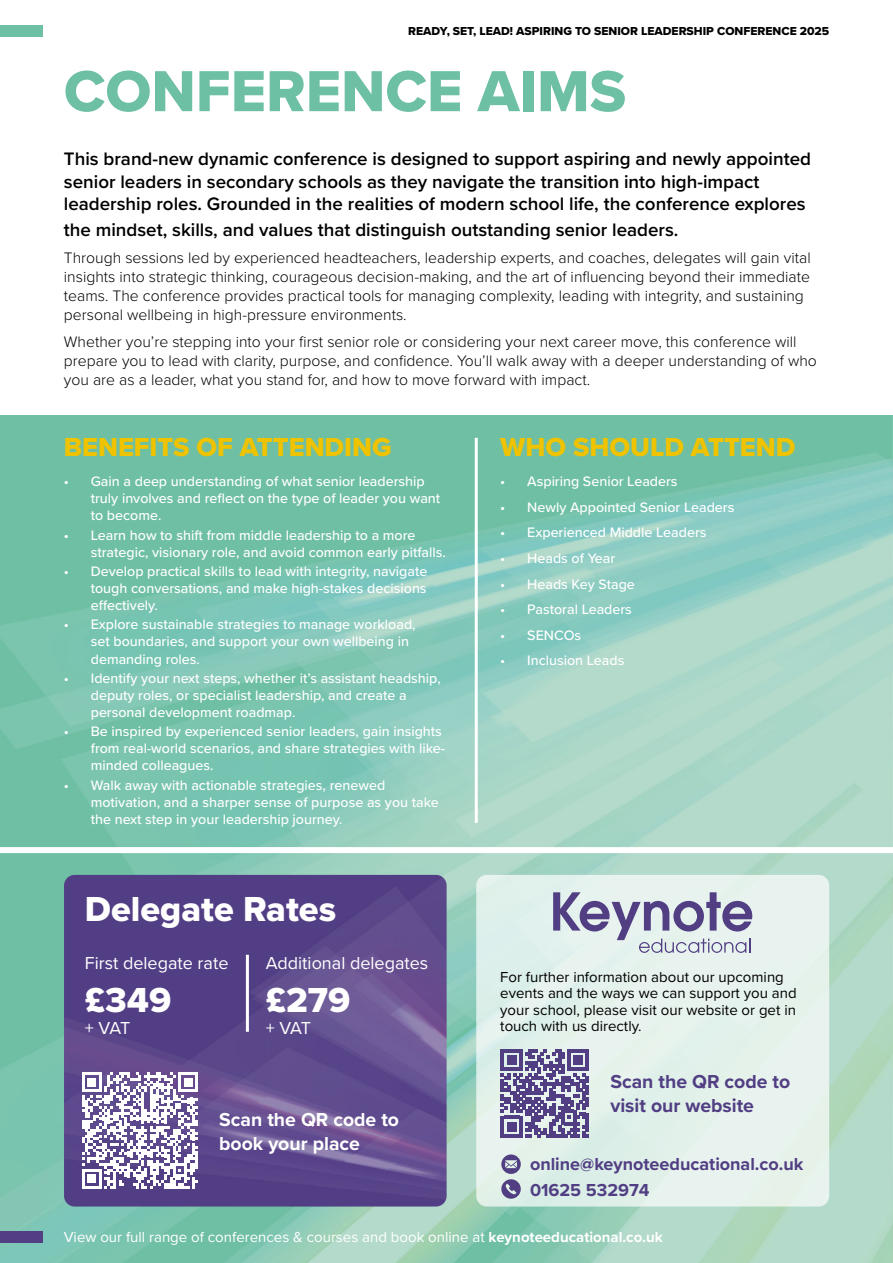
<style>
.page{position:relative;width:893px;height:1263px;background:#fff}
.page>*{position:absolute;margin:0;border:0;box-sizing:border-box;transform-origin:0 0}
.t1{font:60px "Proxima Nova Extrabld";color:#6ec0a5}
.t2{font:36px "Proxima Nova Extrabld";color:#fff}
.t3{font:27px "Proxima Nova Extrabld";color:#efc300}
.t4{font:700 19.5px/23.4px "Proxima Nova";color:#513e83}
.t5{font:700 19.5px/23.4px "Proxima Nova";color:#fff}
.t6{font:600 18.75px/22.5px "Proxima Nova";color:#000}
.t7{font:18px "Proxima Nova";color:#fff}
.t8{font:700 18px/25.8px "Proxima Nova";color:#513e83}
.t9{font:300 15.75px/18.9px "Proxima Nova";color:#000}
.t10{font:15px/16.5px "Proxima Nova";color:#000}
.t11{font:15px "Proxima Nova";color:#fff}
.t12{font:500 14.25px/17.1px "Proxima Nova";color:#fff}
.t13{font:12px "Proxima Nova Extrabld";color:#000}
.s1{font-weight:700}
</style>
<div class="page">
<img style="left:0;top:415px;width:893px;height:848px">
<div style="left:0;top:26px;width:43px;height:11px;background:#6ec0a5"></div>
<hr style="left:475px;top:438px;width:3px;height:385px;background:#fff">
<div style="left:0;top:847px;width:893px;height:6px;background:#fff"></div>
<div style="left:476px;top:875px;width:353px;height:331px;background:#e6f2ec;border-radius:11px"></div>
<img style="left:64px;top:875px;width:383px;height:331px">
<svg style="left:82px;top:1072px;width:116px;height:116px"></svg>
<hr style="left:246px;top:955px;width:3px;height:77px;background:#fff">
<svg style="left:501px;top:1049px;width:88px;height:88px"></svg>
<svg style="left:501px;top:1154px;width:20px;height:45px"></svg>
<svg style="left:553px;top:892px;width:199px;height:61px"></svg>
<div style="left:0;top:1231px;width:43px;height:11px;background:#513e83"></div>
<p class="t13" style="left:408px;top:22px;width:423px">READY, SET, LEAD! ASPIRING TO SENIOR LEADERSHIP CONFERENCE 2025</p>
<h1 class="t1" style="left:64px;top:46px;width:564px">CONFERENCE AIMS</h1>
<p class="t6" style="left:64px;top:147px;width:749px">This brand-new dynamic conference is designed to support aspiring and newly appointed senior leaders in secondary schools as they navigate the transition into high-impact leadership roles. Grounded in the realities of modern school life, the conference explores</p>
<h3 class="t6" style="left:64px;top:217px;width:616px">the mindset, skills, and values that distinguish outstanding senior leaders.</h3>
<p class="t9" style="left:64px;top:247px;width:748px">Through sessions led by experienced headteachers, leadership experts, and coaches, delegates will gain vital insights into strategic thinking, courageous decision-making, and the art of influencing beyond their immediate teams. The conference provides practical tools for managing complexity, leading with integrity, and sustaining personal wellbeing in high-pressure environments.</p>
<p class="t9" style="left:64px;top:331px;width:754px">Whether you’re stepping into your first senior role or considering your next career move, this conference will prepare you to lead with clarity, purpose, and confidence. You’ll walk away with a deeper understanding of who you are as a leader, what you stand for, and how to move forward with impact.</p>
<h3 class="t3" style="left:64px;top:427px;width:329px">BENEFITS OF ATTENDING</h3>
<p class="t12" style="left:91px;top:472px;width:351px;text-indent:-27px">• Gain a deep understanding of what senior leadership truly involves and reflect on the type of leader you want to become.</p>
<p class="t12" style="left:91px;top:526px;width:357px;text-indent:-27px">• Learn how to shift from middle leadership to a more strategic, visionary role, and avoid common early pitfalls.</p>
<p class="t12" style="left:91px;top:562px;width:338px;text-align:justify;text-indent:-27px">• Develop practical skills to lead with integrity, navigate tough conversations, and make high-stakes decisions effectively.</p>
<p class="t12" style="left:91px;top:615px;width:326px;text-indent:-27px">• Explore sustainable strategies to manage workload, set boundaries, and support your own wellbeing in demanding roles.</p>
<p class="t12" style="left:91px;top:669px;width:351px;text-indent:-27px">• Identify your next steps, whether it’s assistant headship, deputy roles, or specialist leadership, and create a personal development roadmap.</p>
<p class="t12" style="left:91px;top:722px;width:356px;text-indent:-27px">• Be inspired by experienced senior leaders, gain insights from real-world scenarios, and share strategies with like&shy;minded colleagues.</p>
<p class="t12" style="left:91px;top:776px;width:349px;text-indent:-27px">• Walk away with actionable strategies, renewed motivation, and a sharper sense of purpose as you take the next step in your leadership journey.</p>
<h2 class="t2" style="left:85px;top:882px;width:253px">Delegate Rates</h2>
<p class="t7" style="left:85px;top:949px;width:145px">First delegate rate</p>
<h2 class="t2" style="left:85px;top:973px;width:88px">£349</h2>
<p class="t7" style="left:85px;top:1014px;width:47px">+ VAT</p>
<p class="t7" style="left:266px;top:949px;width:164px">Additional delegates</p>
<h2 class="t2" style="left:266px;top:973px;width:86px">£279</h2>
<p class="t7" style="left:266px;top:1014px;width:47px">+ VAT</p>
<h3 class="t5" style="left:219px;top:1108px;width:181px">Scan the QR code to book your place</h3>
<h3 class="t3" style="left:500px;top:427px;width:297px">WHO SHOULD ATTEND</h3>
<p class="t12" style="left:500px;top:472px;width:179px">• Aspiring Senior Leaders</p>
<p class="t12" style="left:500px;top:498px;width:236px">• Newly Appointed Senior Leaders</p>
<p class="t12" style="left:500px;top:523px;width:208px">• Experienced Middle Leaders</p>
<p class="t12" style="left:500px;top:549px;width:116px">• Heads of Year</p>
<p class="t12" style="left:500px;top:575px;width:136px">• Heads Key Stage</p>
<p class="t12" style="left:500px;top:600px;width:133px">• Pastoral Leaders</p>
<p class="t12" style="left:500px;top:626px;width:82px">• SENCOs</p>
<p class="t12" style="left:500px;top:651px;width:126px">• Inclusion Leads</p>
<p class="t10" style="left:500px;top:968px;width:298px">For further information about our upcoming events and the ways we can support you and your school, please visit our website or get in touch with us directly.</p>
<h3 class="t4" style="left:610px;top:1070px;width:181px">Scan the QR code to visit our website</h3>
<p class="t8" style="left:530px;top:1150px;width:275px">online@keynoteeducational.co.uk<br>01625 532974</p>
<p class="t11" style="left:64px;top:1225px;width:601px">View our full range of conferences &amp; courses and book online at <span class="s1">keynoteeducational.co.uk</span></p>
</div>
